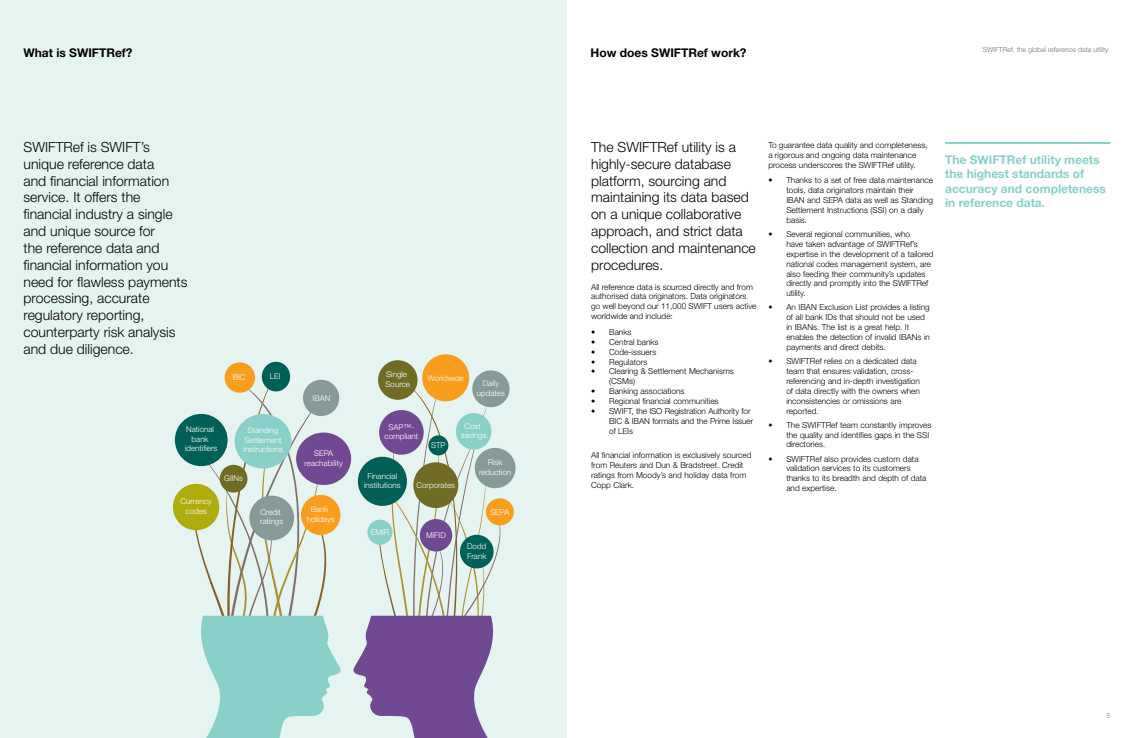
<style>
.page{position:relative;width:1134px;height:738px;background:#fff}
.page>*{position:absolute;margin:0;border:0;box-sizing:border-box;transform-origin:0 0}
.t1{font:300 14px/16.8px "Helvetica Neue LT Std";color:#000}
.t2{font:700 12px/14.4px "Helvetica Neue LT Std";color:#89d0c8}
.t3{font:700 12px "Helvetica Neue LT Std";color:#000}
.t4{font:300 8.2px/9.9px "Helvetica Neue LT Std";color:#000}
.t5{font:300 8px/9.6px "Helvetica Neue LT Std";color:#fff;text-align:center}
.t6{font:300 7px "Helvetica Neue LT Std";color:#807067}
</style>
<div class="page">
<div style="left:0;top:0;width:567px;height:737px;background:#e6f4f1"></div>
<svg style="left:193px;top:375px;width:151px;height:362px"></svg>
<svg style="left:350px;top:374px;width:159px;height:363px"></svg>
<div style="left:379px;top:409px;width:45px;height:45px;background:#714993;border-radius:50%"></div>
<div style="left:420px;top:518px;width:32px;height:33px;background:#714993;border-radius:50%"></div>
<div style="left:296px;top:432px;width:55px;height:52px;background:#714993;border-radius:50%"></div>
<div style="left:173px;top:483px;width:46px;height:47px;background:#aead0d;border-radius:50%"></div>
<div style="left:378px;top:360px;width:40px;height:39px;background:#706c24;border-radius:50%"></div>
<div style="left:413px;top:462px;width:45px;height:45px;background:#706c24;border-radius:50%"></div>
<div style="left:358px;top:456px;width:49px;height:49px;background:#006057;border-radius:50%"></div>
<div style="left:428px;top:435px;width:20px;height:20px;background:#006057;border-radius:50%"></div>
<div style="left:460px;top:534px;width:34px;height:34px;background:#006057;border-radius:50%"></div>
<div style="left:367px;top:519px;width:25px;height:25px;background:#89d0c8;border-radius:50%"></div>
<div style="left:456px;top:412px;width:35px;height:37px;background:#89d0c8;border-radius:50%"></div>
<div style="left:235px;top:413px;width:56px;height:55px;background:#89d0c8;border-radius:50%"></div>
<div style="left:249px;top:495px;width:45px;height:45px;background:#869a98;border-radius:50%"></div>
<div style="left:475px;top:447px;width:40px;height:41px;background:#869a98;border-radius:50%"></div>
<div style="left:472px;top:370px;width:38px;height:37px;background:#869a98;border-radius:50%"></div>
<div style="left:486px;top:498px;width:28px;height:27px;background:#f99d1c;border-radius:50%"></div>
<div style="left:422px;top:354px;width:47px;height:47px;background:#f99d1c;border-radius:50%"></div>
<div style="left:303px;top:379px;width:36px;height:36px;background:#869a98;border-radius:50%"></div>
<div style="left:301px;top:494px;width:39px;height:40px;background:#f99d1c;border-radius:50%"></div>
<div style="left:225px;top:362px;width:30px;height:30px;background:#f99d1c;border-radius:50%"></div>
<div style="left:262px;top:361px;width:28px;height:30px;background:#006057;border-radius:50%"></div>
<div style="left:175px;top:413px;width:53px;height:53px;background:#006057;border-radius:50%"></div>
<div style="left:220px;top:464px;width:27px;height:28px;background:#706c24;border-radius:50%"></div>
<hr style="left:945px;top:142px;width:165px;height:2px;background:#89d0c8">
<h2 class="t3" style="left:24px;top:45px;width:111px">What is SWIFTRef?</h2>
<h2 class="t3" style="left:591px;top:45px;width:157px">How does SWIFTRef work?</h2>
<p class="t6" style="left:983px;top:45px;width:127px">SWIFTRef, the global reference data utility</p>
<p class="t1" style="left:24px;top:138px;width:165px">SWIFTRef is SWIFT’s unique reference data<br>and financial information service. It offers the financial industry a single and unique source for<br>the reference data and financial information you need for flawless payments processing, accurate regulatory reporting, counterparty risk analysis and due diligence.</p>
<p class="t5" style="left:233px;top:372px;width:14px">BIC</p>
<p class="t5" style="left:270px;top:371px;width:12px">LEI</p>
<p class="t5" style="left:185px;top:424px;width:34px">National bank identifiers</p>
<p class="t5" style="left:243px;top:425px;width:41px">Standing<br>Settlement<br>Instructions</p>
<p class="t5" style="left:224px;top:473px;width:20px">GIINs</p>
<p class="t5" style="left:313px;top:393px;width:19px">IBAN</p>
<p class="t5" style="left:304px;top:448px;width:40px">SEPA reachability</p>
<p class="t5" style="left:386px;top:369px;width:26px;text-align:left">Single<br>Source</p>
<p class="t5" style="left:385px;top:421px;width:35px">SAP™- compliant</p>
<p class="t5" style="left:428px;top:372px;width:38px">Worldwide</p>
<p class="t5" style="left:477px;top:378px;width:29px">Daily updates</p>
<p class="t5" style="left:461px;top:420px;width:27px">Cost savings</p>
<p class="t5" style="left:479px;top:457px;width:34px">Risk reduction</p>
<p class="t5" style="left:431px;top:440px;width:16px">STP</p>
<p class="t5" style="left:364px;top:470px;width:38px">Financial institutions</p>
<p class="t5" style="left:417px;top:479px;width:40px">Corporates</p>
<h1 class="t1" style="left:591px;top:138px;width:166px">The SWIFTRef utility is a highly-secure database platform, sourcing and maintaining its data based on a unique collaborative approach, and strict data collection and maintenance procedures.</h1>
<p class="t4" style="left:591px;top:281px;width:167px">All reference data is sourced directly and from authorised data originators. Data originators go well beyond our 11,000 SWIFT users active worldwide and include:</p>
<p class="t4" style="left:591px;top:326px;width:42px">• Banks</p>
<p class="t4" style="left:591px;top:336px;width:69px">• Central banks</p>
<p class="t4" style="left:591px;top:346px;width:67px">• Code-issuers</p>
<p class="t4" style="left:591px;top:356px;width:58px">• Regulators</p>
<p class="t4" style="left:609px;top:366px;width:126px;text-indent:-18px">• Clearing &amp; Settlement Mechanisms (CSMs)</p>
<p class="t4" style="left:591px;top:386px;width:95px">• Banking associations</p>
<p class="t4" style="left:591px;top:396px;width:129px">• Regional financial communities</p>
<p class="t4" style="left:609px;top:406px;width:146px;text-indent:-18px">• SWIFT, the ISO Registration Authority for<br>BIC &amp; IBAN formats and the Prime Issuer of LEIs</p>
<p class="t4" style="left:591px;top:450px;width:162px">All financial information is exclusively sourced from Reuters and Dun &amp; Bradstreet. Credit ratings from Moody’s and holiday data from Copp Clark.</p>
<p class="t4" style="left:768px;top:140px;width:161px">To guarantee data quality and completeness, a rigorous and ongoing data maintenance process underscores the SWIFTRef utility.</p>
<p class="t4" style="left:786px;top:175px;width:148px;text-indent:-18px">• Thanks to a set of free data maintenance tools, data originators maintain their IBAN and SEPA data as well as Standing Settlement Instructions (SSI) on a daily basis.</p>
<p class="t4" style="left:786px;top:229px;width:149px;text-indent:-18px">• Several regional communities, who<br>have taken advantage of SWIFTRef’s expertise in the development of a tailored national codes management system, are also feeding their community’s updates directly and promptly into the SWIFTRef utility.</p>
<p class="t4" style="left:786px;top:302px;width:145px;text-indent:-18px">• An IBAN Exclusion List provides a listing of all bank IDs that should not be used in IBANs. The list is a great help. It enables the detection of invalid IBANs in payments and direct debits.</p>
<p class="t4" style="left:786px;top:356px;width:135px;text-indent:-18px">• SWIFTRef relies on a dedicated data team that ensures validation, cross&shy;referencing and in-depth investigation of data directly with the owners when inconsistencies or omissions are reported.</p>
<p class="t4" style="left:786px;top:419px;width:147px;text-indent:-18px">• The SWIFTRef team constantly improves the quality and identifies gaps in the SSI directories.</p>
<p class="t4" style="left:786px;top:453px;width:142px;text-indent:-18px">• SWIFTRef also provides custom data validation services to its customers thanks to its breadth and depth of data and expertise.</p>
<h2 class="t2" style="left:945px;top:152px;width:162px">The SWIFTRef utility meets the highest standards of accuracy and completeness in reference data.</h2>
<p class="t5" style="left:181px;top:496px;width:33px">Currency codes</p>
<p class="t5" style="left:260px;top:506px;width:25px;text-align:left">Credit ratings</p>
<p class="t5" style="left:307px;top:504px;width:29px">Bank holidays</p>
<p class="t5" style="left:490px;top:506px;width:21px">SEPA</p>
<p class="t5" style="left:371px;top:526px;width:20px">EMIR</p>
<p class="t5" style="left:426px;top:530px;width:21px">MiFID</p>
<p class="t5" style="left:467px;top:540px;width:21px;text-align:left">Dodd<br>Frank</p>
<p class="t6" style="left:1106px;top:710px;width:5px">5</p>
</div>
